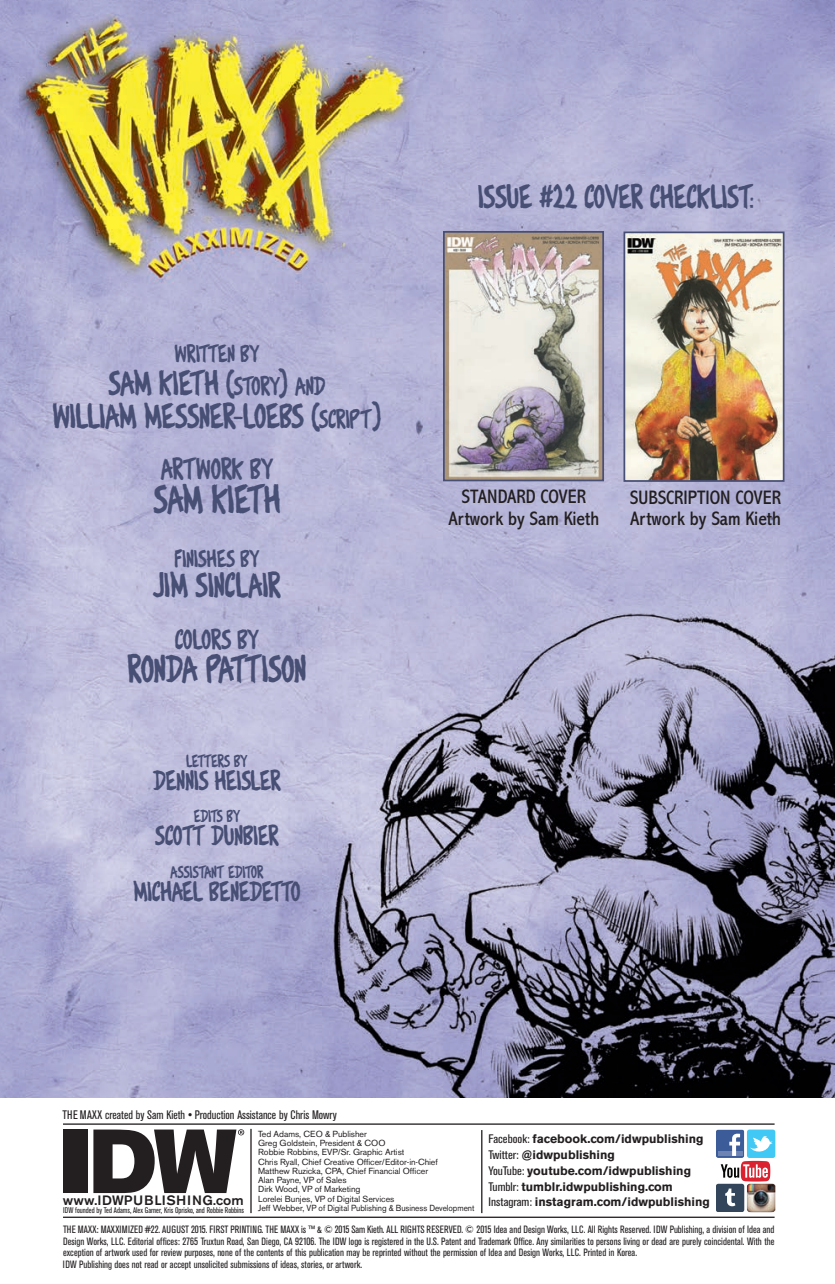
<style>
.page{position:relative;width:835px;height:1284px;background:#fff}
.page>*{position:absolute;margin:0;border:0;box-sizing:border-box;transform-origin:0 0}
.t1{font:40.25px "Flyerfonts Filler";letter-spacing:-.045em;color:#484f75;scale:.9 1}
.t2{font:38.5px "Flyerfonts Filler";letter-spacing:-.035em;color:#484f75;scale:.9 1}
.t3{font:35px/33.2px "Flyerfonts Filler";letter-spacing:-.03em;color:#484f75;text-align:center;scale:.9 1}
.t4{font:33.25px "Flyerfonts Filler";letter-spacing:-.025em;color:#484f75;scale:.9 1}
.t5{font:29.75px "Flyerfonts Filler";letter-spacing:-.03em;color:#484f75;scale:.9 1}
.t6{font:28px "Flyerfonts Filler";letter-spacing:-.025em;color:#484f75;scale:.9 1}
.t7{font:24.5px "Flyerfonts Filler";letter-spacing:-.02em;color:#484f75;scale:.9 1}
.t8{font:condensed 19.78px/21.7px "Abadi";color:#231f20;text-align:center}
.t9{font:17.5px "Flyerfonts Filler";letter-spacing:-.04em;color:#484f75;scale:.9 1}
.t10{font:500 13.47px "Akzidenz Grotesk BE";letter-spacing:.03em;color:#231f20;scale:1.04 1}
.t11{font:700 12.25px/15.8px "Akzidenz Grotesk BE";color:#231f20}
.t12{font:condensed 12.25px "Akzidenz Grotesk BE";color:#231f20}
.t13{font:condensed 10.5px/11.4px "Akzidenz Grotesk BE";letter-spacing:.005em;color:#231f20}
.t14{font:8.75px/9.3px "Akzidenz Grotesk BE";letter-spacing:-.005em;color:#231f20}
.t15{font:condensed 8.22px "Akzidenz Grotesk BE";color:#231f20}
.s1{font-size:26.25px}
.s2{font-weight:400;font-stretch:condensed}
</style>
<div class="page">
<img style="left:0;top:0;width:835px;height:1098px">
<hr style="left:63px;top:1216px;width:711px;height:2px;background:#231f20">
<hr style="left:63px;top:1123px;width:711px;height:1px;background:#231f20">
<div style="left:64px;top:1129px;width:24px;height:64px;background:#231f20"></div>
<svg style="left:93px;top:1129px;width:151px;height:64px"></svg>
<hr style="left:250px;top:1128px;width:2px;height:85px;background:#231f20">
<hr style="left:481px;top:1130px;width:1px;height:83px;background:#231f20">
<div style="left:747px;top:1129px;width:28px;height:29px;background:#42c8f4;border-radius:3px"></div>
<div style="left:716px;top:1129px;width:28px;height:29px;background:#3b5b99;border-radius:2px"></div>
<div style="left:718px;top:1151px;width:24px;height:5px;background:#6d84b3"></div>
<svg style="left:721px;top:1133px;width:51px;height:48px"></svg>
<img style="left:747px;top:1183px;width:28px;height:29px;border-radius:3px">
<div style="left:716px;top:1183px;width:28px;height:29px;background:#33455b;border-radius:3px"></div>
<svg style="left:725px;top:1188px;width:10px;height:18px"></svg>
<img style="left:446px;top:234px;width:155px;height:244px">
<div style="left:443px;top:231px;width:161px;height:250px;border:2px solid #484f75"></div>
<img style="left:626px;top:234px;width:155px;height:245px">
<div style="left:623px;top:231px;width:161px;height:251px;border:2px solid #484f75"></div>
<h3 class="t7" style="left:174px;top:339px;width:96px">WRITTEN BY</h3>
<h3 class="t3" style="left:52px;top:366px;width:367px">SAM KIETH (<span class="s1">STORY</span>) <span class="s1">AND<br></span>WILLIAM MESSNER-LOEBS (<span class="s1">SCRIPT</span>)</h3>
<h3 class="t5" style="left:161px;top:451px;width:127px">ARTWORK BY</h3>
<h1 class="t1" style="left:153px;top:475px;width:143px">SAM KIETH</h1>
<h3 class="t7" style="left:174px;top:544px;width:96px">FINISHES BY</h3>
<h3 class="t3" style="left:153px;top:568px;width:144px">JIM SINCLAIR</h3>
<h3 class="t6" style="left:175px;top:622px;width:95px">COLORS BY</h3>
<h2 class="t2" style="left:127px;top:646px;width:201px">RONDA PATTISON</h2>
<h3 class="t9" style="left:186px;top:751px;width:70px">LETTERS BY</h3>
<h3 class="t6" style="left:153px;top:764px;width:144px">DENNIS HEISLER</h3>
<h3 class="t9" style="left:194px;top:806px;width:53px">EDITS BY</h3>
<h3 class="t6" style="left:155px;top:819px;width:140px">SCOTT DUNBIER</h3>
<h3 class="t9" style="left:170px;top:861px;width:106px">ASSISTANT EDITOR</h3>
<h3 class="t6" style="left:133px;top:874px;width:187px">MICHAEL BENEDETTO</h3>
<h3 class="t4" style="left:478px;top:177px;width:308px">ISSUE #22 COVER CHECKLIST:</h3>
<h3 class="t8" style="left:448px;top:487px;width:152px">STANDARD COVER<br>Artwork by Sam Kieth</h3>
<h3 class="t8" style="left:630px;top:488px;width:153px;text-align:left">SUBSCRIPTION COVER<br>Artwork by Sam Kieth</h3>
<p class="t12" style="left:63px;top:1110px;width:276px">THE MAXX created by Sam Kieth • Production Assistance by Chris Mowry</p>
<p class="t10" style="left:63px;top:1195px;width:175px">www.IDWPUBLISHING.com</p>
<p class="t15" style="left:63px;top:1206px;width:182px">IDW founded by Ted Adams, Alex Garner, Kris Oprisko, and Robbie Robbins</p>
<p class="t14" style="left:258px;top:1130px;width:218px">Ted Adams, CEO &amp; Publisher<br>Greg Goldstein, President &amp; COO<br>Robbie Robbins, EVP/Sr. Graphic Artist<br>Chris Ryall, Chief Creative Officer/Editor-in-Chief<br>Matthew Ruzicka, CPA, Chief Financial Officer<br>Alan Payne, VP of Sales<br>Dirk Wood, VP of Marketing<br>Lorelei Bunjes, VP of Digital Services<br>Jeff Webber, VP of Digital Publishing &amp; Business Development</p>
<p class="t11" style="left:489px;top:1132px;width:223px"><span class="s2">Facebook:</span> facebook.com/idwpublishing <span class="s2">Twitter:</span> @idwpublishing<br><span class="s2">YouTube:</span> youtube.com/idwpublishing <span class="s2">Tumblr:</span> tumblr.idwpublishing.com <span class="s2">Instagram:</span> instagram.com/idwpublishing</p>
<p class="t13" style="left:63px;top:1224px;width:713px">THE MAXX: MAXXIMIZED #22. AUGUST 2015. FIRST PRINTING. THE MAXX is ™ &amp; © 2015 Sam Kieth. ALL RIGHTS RESERVED. © 2015 Idea and Design Works, LLC. All Rights Reserved. IDW Publishing, a division of Idea and Design Works, LLC. Editorial offices: 2765 Truxtun Road, San Diego, CA 92106. The IDW logo is registered in the U.S. Patent and Trademark Office. Any similarities to persons living or dead are purely coincidental. With the exception of artwork used for review purposes, none of the contents of this publication may be reprinted without the permission of Idea and Design Works, LLC. Printed in Korea.<br>IDW Publishing does not read or accept unsolicited submissions of ideas, stories, or artwork.</p>
</div>
